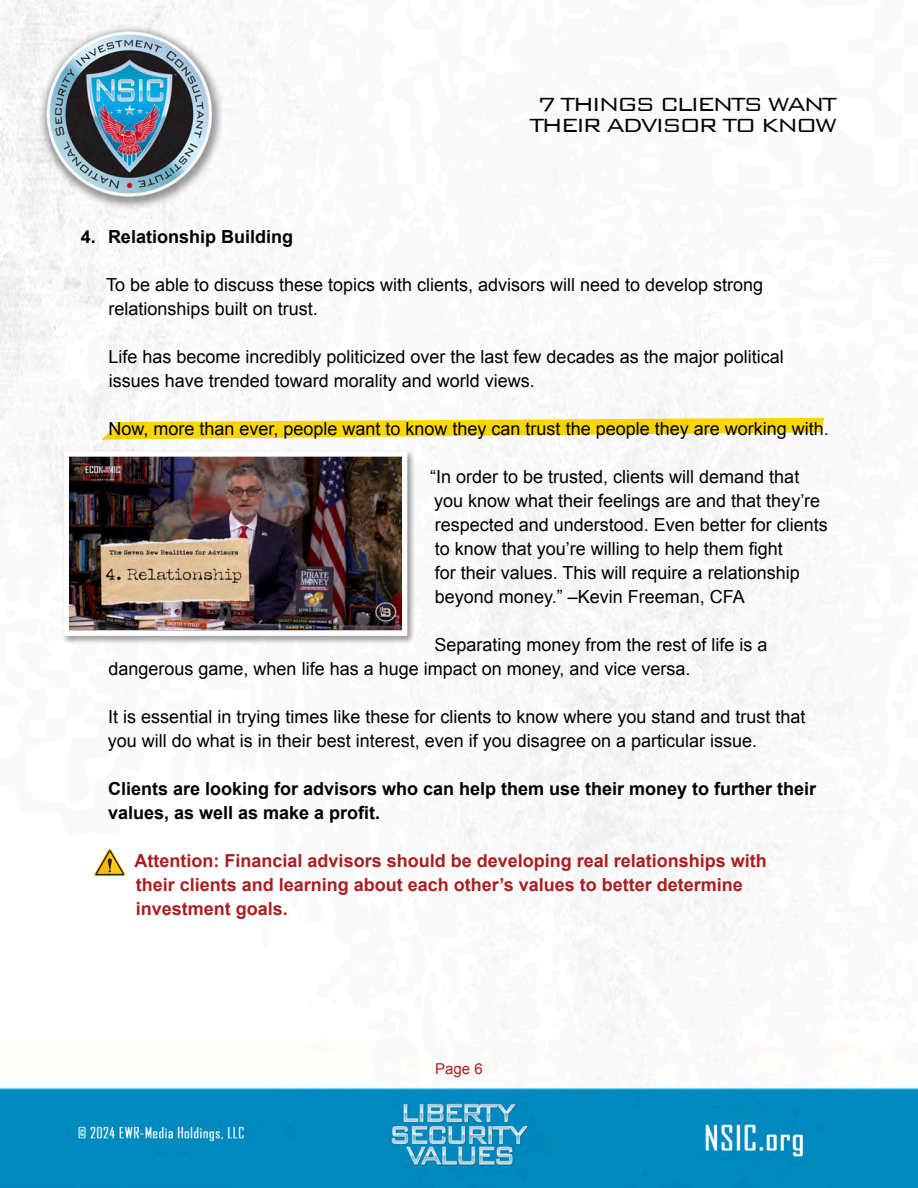
<style>
.page{position:relative;width:918px;height:1188px;background:#fff}
.page>*{position:absolute;margin:0;border:0;box-sizing:border-box;transform-origin:0 0}
.t1{font:300 25.5px/21px "Bank Gothic";letter-spacing:-.1em;color:#080302;text-align:center}
.t2{font:18px/24px "Arial";color:#000}
.t3{font:700 18px/24px "Arial";color:#aa1e21}
.t4{font:700 18px/24px "Arial";color:#000}
.t5{font:15px "Arial";color:#aa1e21}
</style>
<div class="page">
<img style="left:0;top:0;width:918px;height:1188px">
<svg style="left:94px;top:848px;width:32px;height:28px"></svg>
<svg style="left:102px;top:418px;width:723px;height:22px"></svg>
<div style="left:61px;top:449px;width:355px;height:196px;background:#231f20;opacity:.48"></div>
<img style="left:70px;top:457px;width:331px;height:172px">
<div style="left:64px;top:451px;width:343px;height:185px;border:5px solid #fff"></div>
<h1 class="t1" style="left:529px;top:91px;width:309px">7 THINGS CLIENTS WANT<br>THEIR ADVISOR TO KNOW</h1>
<p class="t4" style="left:81px;top:225px;width:214px">4. Relationship Building</p>
<p class="t2" style="left:106px;top:272px;width:659px">To be able to discuss these topics with clients, advisors will need to develop strong relationships built on trust.</p>
<p class="t2" style="left:108px;top:344px;width:677px">Life has become incredibly politicized over the last few decades as the major political issues have trended toward morality and world views.</p>
<p class="t2" style="left:108px;top:416px;width:722px">Now, more than ever, people want to know they can trust the people they are working with.</p>
<p class="t2" style="left:430px;top:464px;width:399px">“In order to be trusted, clients will demand that you know what their feelings are and that they’re respected and understood. Even better for clients to know that you’re willing to help them fight<br>for their values. This will require a relationship beyond money.” –Kevin Freeman, CFA</p>
<p class="t2" style="left:109px;top:632px;width:661px;text-indent:326px">Separating money from the rest of life is a dangerous game, when life has a huge impact on money, and vice versa.</p>
<p class="t2" style="left:108px;top:704px;width:699px">It is essential in trying times like these for clients to know where you stand and trust that you will do what is in their best interest, even if you disagree on a particular issue.</p>
<p class="t4" style="left:108px;top:777px;width:710px">Clients are looking for advisors who can help them use their money to further their values, as well as make a profit.</p>
<p class="t3" style="left:135px;top:849px;width:634px">Attention: Financial advisors should be developing real relationships with their clients and learning about each other’s values to better determine investment goals.</p>
<p class="t5" style="left:435px;top:1059px;width:49px">Page 6</p>
</div>
